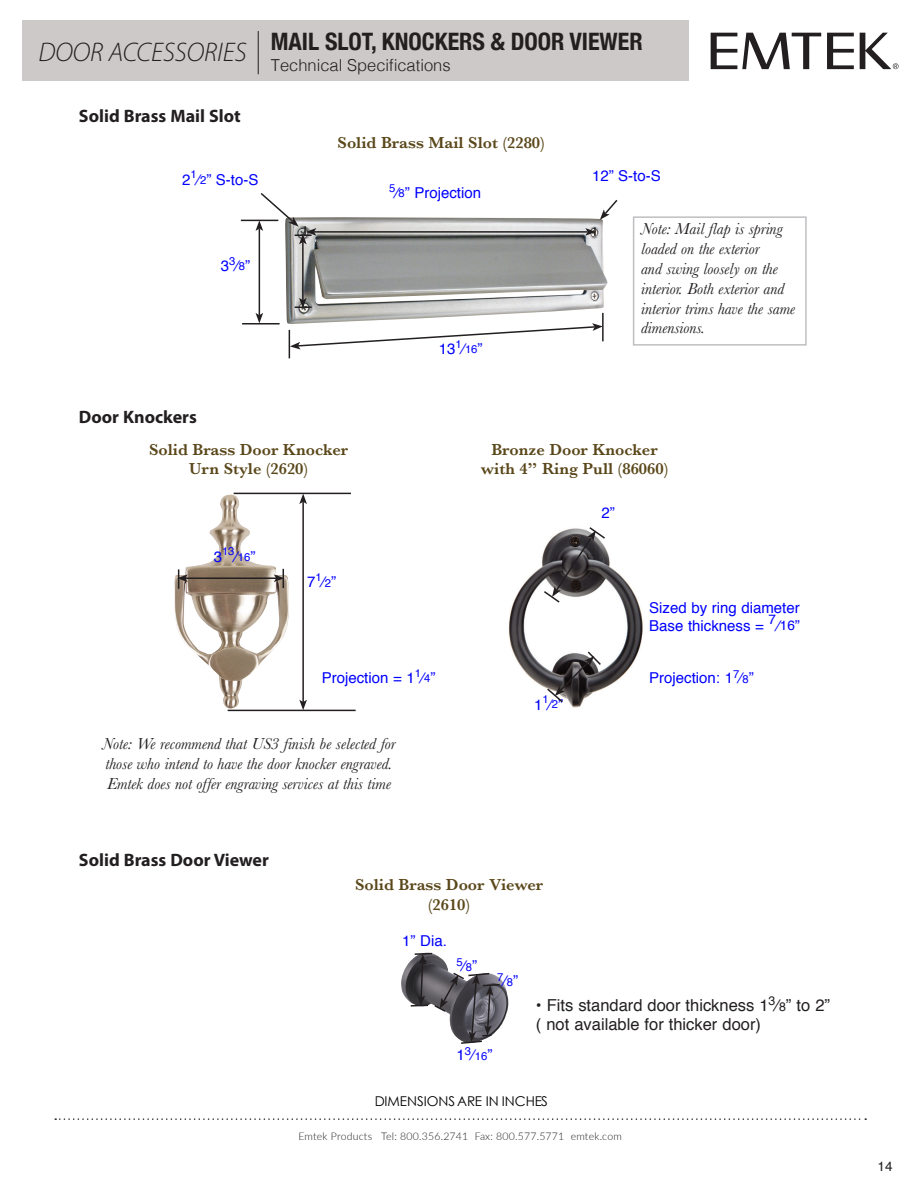
<style>
.page{position:relative;width:918px;height:1188px;background:#fff}
.page>*{position:absolute;margin:0;border:0;box-sizing:border-box;transform-origin:0 0}
.t1{font:700 condensed 24px "Helvetica Neue";color:#231f20}
.t2{font:700 18px "Myriad Pro";color:#231f20}
.t3{font:italic 16.5px/19.8px "Baskerville";color:#231f20}
.t4{font:600 16.5px/19.8px "Baskerville";color:#5a471a;text-align:center}
.t5{font:16.5px "Helvetica";color:#231f20}
.t6{font:300 16.5px "Helvetica";color:#231f20}
.t7{font:15px "Helvetica";color:#00f}
.t8{font:13.5px "Century Gothic";color:#000}
.t9{font:13.5px "Helvetica";color:#231f20}
.t10{font:13.5px "Helvetica";color:#00f}
.t11{font:11.25px "Helvetica";color:#00f}
.t12{font:300 10.5px "Lato";letter-spacing:.02em;color:#231f20}
.s1{font-size:11.25px}
.s2{font-size:15px}
.s3{font-size:13.5px}
.s4{font-size:12.3px}
</style>
<div class="page">
<div style="left:23px;top:21px;width:666px;height:60px;background:#cdc9c8"></div>
<svg style="left:55px;top:1118px;width:811px;height:2px"></svg>
<hr style="left:258px;top:31px;width:1px;height:43px;background:#231f20">
<svg style="left:827px;top:33px;width:27px;height:36px"></svg>
<svg style="left:711px;top:33px;width:110px;height:36px"></svg>
<svg style="left:860px;top:33px;width:39px;height:36px"></svg>
<img style="left:509px;top:551px;width:134px;height:157px">
<img style="left:175px;top:495px;width:84px;height:214px">
<img style="left:285px;top:217px;width:323px;height:107px">
<hr style="left:241px;top:220px;width:37px;height:1px;background:#231f20">
<hr style="left:242px;top:323px;width:38px;height:2px;background:#231f20">
<hr style="left:259px;top:229px;width:1px;height:86px;background:#231f20">
<svg style="left:256px;top:313px;width:7px;height:10px"></svg>
<hr style="left:602px;top:313px;width:2px;height:28px;background:#231f20">
<svg style="left:289px;top:323px;width:314px;height:35px"></svg>
<hr style="left:302px;top:242px;width:2px;height:58px;background:#231f20">
<hr style="left:314px;top:231px;width:274px;height:2px;background:#231f20">
<hr style="left:185px;top:577px;width:91px;height:2px;background:#231f20">
<hr style="left:234px;top:493px;width:117px;height:1px;background:#231f20">
<hr style="left:228px;top:710px;width:128px;height:1px;background:#231f20">
<hr style="left:302px;top:502px;width:2px;height:200px;background:#231f20">
<svg style="left:299px;top:494px;width:8px;height:10px"></svg>
<svg style="left:299px;top:700px;width:8px;height:10px"></svg>
<svg style="left:600px;top:199px;width:18px;height:21px"></svg>
<div style="left:633px;top:216px;width:174px;height:130px;border:2px solid #bebfc2"></div>
<svg style="left:542px;top:527px;width:65px;height:77px"></svg>
<svg style="left:546px;top:650px;width:56px;height:54px"></svg>
<svg style="left:295px;top:298px;width:17px;height:10px"></svg>
<svg style="left:256px;top:193px;width:60px;height:51px"></svg>
<svg style="left:585px;top:227px;width:11px;height:9px"></svg>
<svg style="left:177px;top:569px;width:11px;height:20px"></svg>
<svg style="left:274px;top:569px;width:10px;height:19px"></svg>
<img style="left:401px;top:963px;width:8px;height:38px">
<svg style="left:409px;top:952px;width:92px;height:92px"></svg>
<p class="t1" style="left:271px;top:22px;width:373px">MAIL SLOT, KNOCKERS &amp; DOOR VIEWER</p>
<p class="t6" style="left:39px;top:51px;width:414px"><sup>DOOR</sup> <sup>ACCESSORIES</sup> Technical Specifications</p>
<p class="t2" style="left:79px;top:104px;width:163px">Solid Brass Mail Slot</p>
<p class="t7" style="left:182px;top:168px;width:78px">2<sup>1</sup>⁄<span class="s1">2</span>” S-to-S</p>
<p class="t7" style="left:221px;top:254px;width:31px">3<sup>3</sup>⁄<span class="s1">8</span>”</p>
<p class="t2" style="left:79px;top:405px;width:120px">Door Knockers</p>
<p class="t4" style="left:338px;top:133px;width:209px">Solid Brass Mail Slot (2280)</p>
<p class="t7" style="left:389px;top:182px;width:94px"><sup>5</sup>⁄<span class="s1">8</span>” Projection</p>
<p class="t7" style="left:439px;top:337px;width:45px">13<sup>1</sup>⁄<span class="s1">16</span>”</p>
<p class="t7" style="left:592px;top:165px;width:70px">12” S-to-S</p>
<p class="t3" style="left:641px;top:219px;width:143px">Note: Mail flap is spring</p>
<p class="t3" style="left:641px;top:239px;width:120px">loaded on the exterior</p>
<p class="t3" style="left:641px;top:259px;width:138px">and swing loosely on the</p>
<p class="t3" style="left:641px;top:279px;width:145px">interior. Both exterior and</p>
<p class="t3" style="left:641px;top:298px;width:156px">interior trims have the same</p>
<p class="t3" style="left:641px;top:318px;width:66px">dimensions.</p>
<p class="t4" style="left:149px;top:439px;width:201px">Solid Brass Door Knocker<br>Urn Style (2620)</p>
<p class="t11" style="left:214px;top:545px;width:43px"><span class="s2">3</span>13<span class="s2">⁄</span>16<span class="s2">”</span></p>
<p class="t7" style="left:307px;top:570px;width:31px">7<sup>1</sup>⁄<span class="s1">2</span>”</p>
<p class="t4" style="left:481px;top:439px;width:189px">Bronze Door Knocker with 4” Ring Pull (86060)</p>
<p class="t7" style="left:601px;top:501px;width:15px">2”</p>
<p class="t7" style="left:649px;top:596px;width:152px">Sized by ring diameter</p>
<p class="t7" style="left:649px;top:614px;width:116px">Base thickness =</p>
<p class="t10" style="left:768px;top:609px;width:9px">7</p>
<p class="t7" style="left:777px;top:614px;width:25px">⁄<span class="s3">16</span>”</p>
<p class="t7" style="left:322px;top:666px;width:115px">Projection = 1<sup>1</sup>⁄<span class="s1">4</span>”</p>
<p class="t7" style="left:649px;top:666px;width:106px">Projection: 1<sup>7</sup>⁄<span class="s1">8</span>”</p>
<p class="t3" style="left:103px;top:734px;width:294px">Note: We recommend that US3 finish be selected for those who intend to have the door knocker engraved.</p>
<p class="t3" style="left:107px;top:774px;width:285px">Emtek does not offer engraving services at this time</p>
<p class="t2" style="left:79px;top:848px;width:192px">Solid Brass Door Viewer</p>
<p class="t7" style="left:534px;top:693px;width:31px">1<sup>1</sup>⁄<span class="s1">2</span>”</p>
<p class="t4" style="left:355px;top:875px;width:189px">Solid Brass Door Viewer</p>
<p class="t4" style="left:428px;top:895px;width:43px">(2610)</p>
<p class="t7" style="left:402px;top:929px;width:46px">1” Dia.</p>
<p class="t11" style="left:456px;top:956px;width:22px">5<span class="s2">⁄</span>8<span class="s2">”</span></p>
<p class="t11" style="left:497px;top:971px;width:22px">7<span class="s2">⁄</span>8<span class="s2">”</span></p>
<p class="t7" style="left:456px;top:1044px;width:37px">1<sup>3</sup>⁄<span class="s1">16</span>”</p>
<p class="t5" style="left:536px;top:992px;width:296px">• Fits standard door thickness 1<sup>3</sup>⁄<span class="s4">8</span>” to 2”</p>
<p class="t5" style="left:536px;top:1012px;width:227px">( not available for thicker door)</p>
<p class="t8" style="left:375px;top:1092px;width:175px">DIMENSIONS ARE IN INCHES</p>
<p class="t12" style="left:298px;top:1129px;width:325px">Emtek Products Tel: 800.356.2741 Fax: 800.577.5771 emtek.com</p>
<p class="t9" style="left:878px;top:1156px;width:17px">14</p>
</div>
